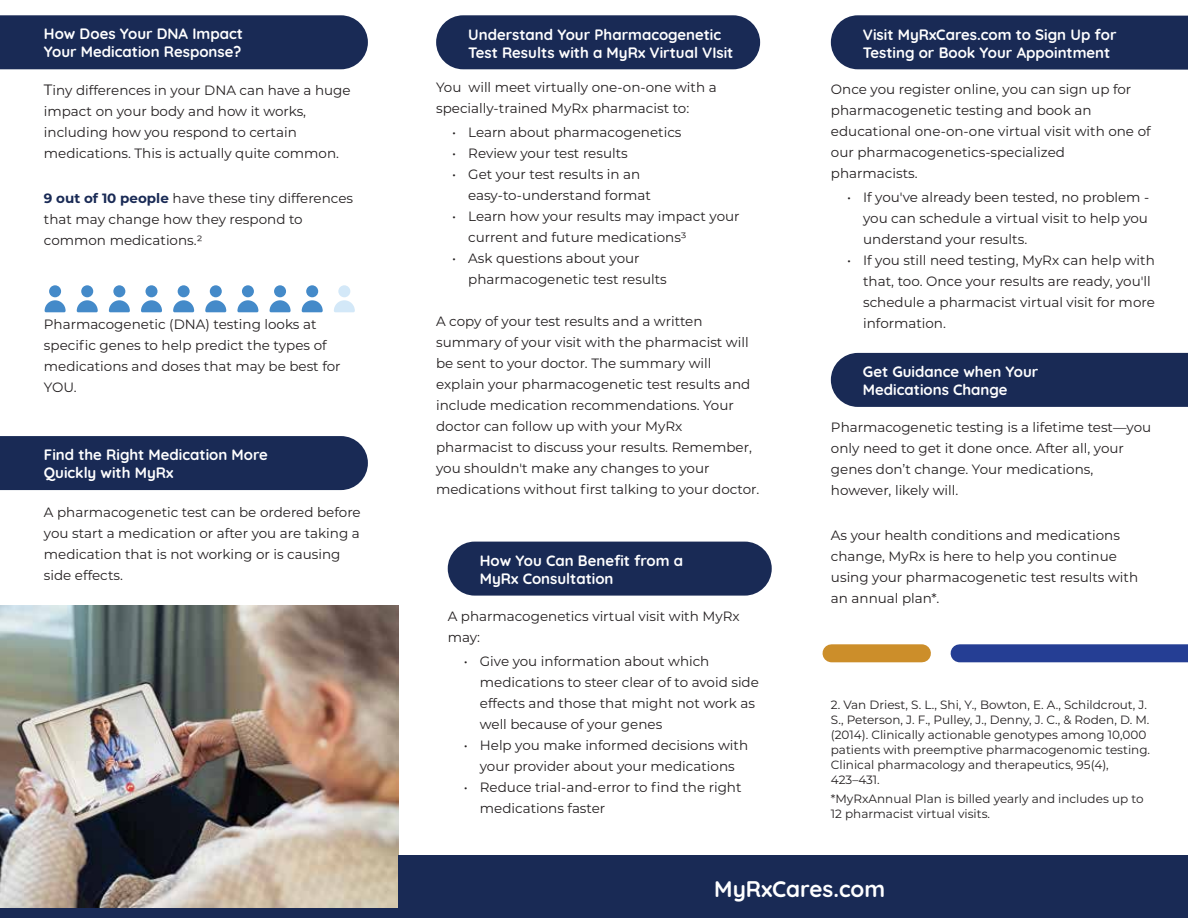
<style>
.page{position:relative;width:1188px;height:918px;background:#fff}
.page>*{position:absolute;margin:0;border:0;box-sizing:border-box;transform-origin:0 0}
.t1{font:700 22.5px "Quicksand";color:#fff}
.t2{font:700 15px/18px "Quicksand";color:#fff}
.t3{font:13.5px/21px "Montserrat";color:#231f20}
.t4{font:12px/15px "Montserrat";color:#231f20}
.s1{font-size:15px}
.s2{font-weight:700;color:#192a55}
</style>
<div class="page">
<div style="left:960px;top:644px;width:228px;height:18px;background:#253e94"></div>
<div style="left:832px;top:644px;width:90px;height:18px;background:#cc8e2a"></div>
<div style="left:436px;top:15px;width:324px;height:54px;background:#192a55;border-radius:27px"></div>
<div style="left:831px;top:15px;width:357px;height:55px;background:#192a55"></div>
<div style="left:831px;top:353px;width:357px;height:54px;background:#192a55"></div>
<div style="left:448px;top:542px;width:324px;height:54px;background:#192a55;border-radius:27px"></div>
<div style="left:49px;top:285px;width:12px;height:12px;background:#448ac9;border-radius:50%"></div>
<svg style="left:45px;top:300px;width:21px;height:12px"></svg>
<div style="left:81px;top:285px;width:12px;height:12px;background:#448ac9;border-radius:50%"></div>
<svg style="left:77px;top:300px;width:21px;height:12px"></svg>
<div style="left:113px;top:285px;width:12px;height:12px;background:#448ac9;border-radius:50%"></div>
<svg style="left:109px;top:300px;width:21px;height:12px"></svg>
<div style="left:146px;top:285px;width:12px;height:12px;background:#448ac9;border-radius:50%"></div>
<svg style="left:141px;top:300px;width:21px;height:12px"></svg>
<div style="left:178px;top:285px;width:12px;height:12px;background:#448ac9;border-radius:50%"></div>
<svg style="left:173px;top:300px;width:21px;height:12px"></svg>
<div style="left:210px;top:285px;width:12px;height:12px;background:#448ac9;border-radius:50%"></div>
<svg style="left:205px;top:300px;width:21px;height:12px"></svg>
<div style="left:242px;top:285px;width:12px;height:12px;background:#448ac9;border-radius:50%"></div>
<svg style="left:237px;top:300px;width:21px;height:12px"></svg>
<div style="left:274px;top:285px;width:12px;height:12px;background:#448ac9;border-radius:50%"></div>
<svg style="left:270px;top:300px;width:21px;height:12px"></svg>
<div style="left:306px;top:285px;width:12px;height:12px;background:#448ac9;border-radius:50%"></div>
<svg style="left:302px;top:300px;width:21px;height:12px"></svg>
<div style="left:338px;top:285px;width:12px;height:12px;background:#d3e8f8;border-radius:50%"></div>
<svg style="left:334px;top:300px;width:21px;height:12px"></svg>
<div style="left:0;top:15px;width:368px;height:54px;background:#192a55"></div>
<div style="left:0;top:436px;width:368px;height:54px;background:#192a55"></div>
<img style="left:0;top:605px;width:398px;height:303px">
<div style="left:0;top:908px;width:398px;height:10px;background:#192a55"></div>
<div style="left:398px;top:855px;width:790px;height:63px;background:#192a55"></div>
<p class="t2" style="left:44px;top:23px;width:200px">How Does Your DNA Impact<br>Your Medication Response?</p>
<p class="t3" style="left:44px;top:80px;width:308px"><span class="s1">T</span>iny differences in your DNA can have a huge impact on your body and how it works, including how you respond to certain medications. This is actually quite common.</p>
<p class="t3" style="left:44px;top:188px;width:311px"><span class="s2">9 out of 10 people</span> have these tiny differences that may change how they respond to common medications.2</p>
<p class="t3" style="left:44px;top:314px;width:298px">Pharmacogenetic (DNA) testing looks at specific genes to help predict the types of medications and doses that may be best for<br>YOU.</p>
<p class="t2" style="left:44px;top:445px;width:226px">Find the Right Medication More<br>Quickly with MyRx</p>
<p class="t3" style="left:44px;top:501px;width:318px">A pharmacogenetic test can be ordered before you start a medication or after you are taking a medication that is not working or is causing side effects.</p>
<p class="t2" style="left:468px;top:24px;width:267px">Understand Your Pharmacogenetic<br>Test Results with a MyRx Virtual VIsit</p>
<p class="t2" style="left:863px;top:24px;width:255px">Visit MyRxCares.com to Sign Up for<br>Testing or Book Your Appointment</p>
<p class="t3" style="left:436px;top:76px;width:282px">You will meet virtually one-on-one with a specially-trained MyRx pharmacist to:</p>
<p class="t3" style="left:452px;top:121px;width:231px">• Learn about pharmacogenetics</p>
<p class="t3" style="left:452px;top:142px;width:177px">• Review your test results</p>
<p class="t3" style="left:468px;top:163px;width:184px;text-indent:-16px">• Get your test results in an easy-to-understand format</p>
<p class="t3" style="left:468px;top:205px;width:273px;text-indent:-16px">• Learn how your results may impact your current and future medications3</p>
<p class="t3" style="left:468px;top:247px;width:200px;text-indent:-16px">• Ask questions about your pharmacogenetic test results</p>
<p class="t3" style="left:436px;top:310px;width:325px">A copy of your test results and a written summary of your visit with the pharmacist will be sent to your doctor. The summary will explain your pharmacogenetic test results and include medication recommendations. Your doctor can follow up with your MyRx pharmacist to discuss your results. Remember, you shouldn't make any changes to your medications without first talking to your doctor.</p>
<p class="t2" style="left:480px;top:550px;width:205px">How You Can Benefit from a<br>MyRx Consultation</p>
<p class="t3" style="left:448px;top:605px;width:293px">A pharmacogenetics virtual visit with MyRx may:</p>
<p class="t3" style="left:480px;top:650px;width:281px;text-indent:-16px">• Give you information about which medications to steer clear of to avoid side effects and those that might not work as well because of your genes</p>
<p class="t3" style="left:464px;top:734px;width:286px;text-align:center">• Help you make informed decisions with your provider about your medications</p>
<p class="t3" style="left:480px;top:776px;width:263px;text-indent:-16px">• Reduce trial-and-error to find the right medications faster</p>
<p class="t3" style="left:831px;top:79px;width:321px">Once you register online, you can sign up for pharmacogenetic testing and book an educational one-on-one virtual visit with one of our pharmacogenetics-specialized pharmacists.</p>
<p class="t3" style="left:863px;top:187px;width:288px;text-align:justify;text-indent:-16px">• If you've already been tested, no problem - you can schedule a virtual visit to help you understand your results.</p>
<p class="t3" style="left:863px;top:250px;width:293px;text-indent:-16px">• If you still need testing, MyRx can help with that, too. Once your results are ready, you'll schedule a pharmacist virtual visit for more information.</p>
<p class="t2" style="left:863px;top:362px;width:177px">Get Guidance when Your<br>Medications Change</p>
<p class="t3" style="left:831px;top:416px;width:322px">Pharmacogenetic testing is a lifetime test—you only need to get it done once. After all, your genes don’t change. Your medications, however, likely will.</p>
<p class="t3" style="left:831px;top:524px;width:309px">As your health conditions and medications change, MyRx is here to help you continue using your pharmacogenetic test results with an annual plan*.</p>
<p class="t4" style="left:831px;top:696px;width:321px">2. Van Driest, S. L., Shi, Y., Bowton, E. A., Schildcrout, J.<br>S., Peterson, J. F., Pulley, J., Denny, J. C., &amp; Roden, D. M. (2014). Clinically actionable genotypes among 10,000 patients with preemptive pharmacogenomic testing.<br>Clinical pharmacology and therapeutics, 95(4), 423–431.</p>
<p class="t4" style="left:831px;top:791px;width:314px">*MyRxAnnual Plan is billed yearly and includes up to<br>12 pharmacist virtual visits.</p>
<h1 class="t1" style="left:714px;top:871px;width:172px">MyRxCares.com</h1>
</div>
